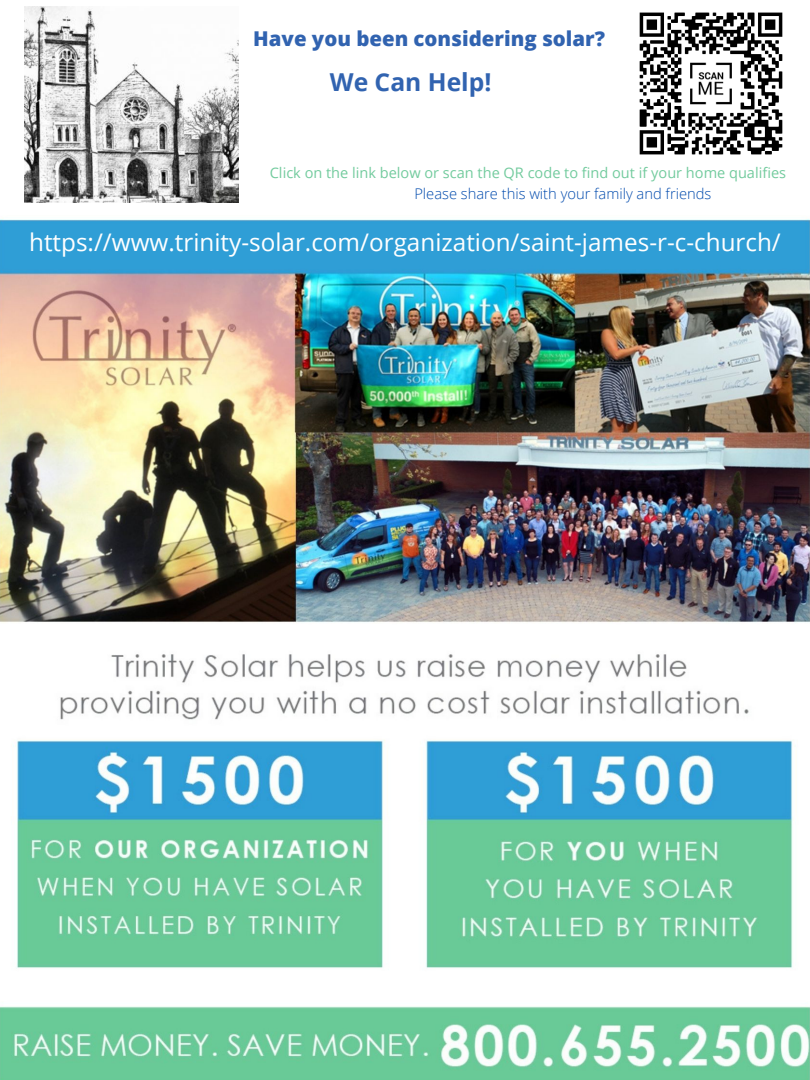
<style>
.page{position:relative;width:810px;height:1080px;background:#fff}
.page>*{position:absolute;margin:0;border:0;box-sizing:border-box;transform-origin:0 0}
.t1{font:700 24.69px "Open Sans";color:#3163b0}
.t2{font:24.25px "Open Sans";color:#fff}
.t3{font:800 20.44px "Open Sans";color:#3163b0}
.t4{font:300 14.69px "Open Sans";color:#004aad}
.t5{font:14.56px "Open Sans";color:#73cb9e}
</style>
<div class="page">
<img style="left:0;top:6px;width:810px;height:1074px">
<img style="left:24px;top:7px;width:214px;height:196px">
<img style="left:625px;top:6px;width:172px;height:164px">
<p class="t3" style="left:253px;top:24px;width:353px">Have you been considering solar?</p>
<p class="t1" style="left:330px;top:64px;width:163px">We Can Help!</p>
<p class="t5" style="left:270px;top:162px;width:518px">Click on the link below or scan the QR code to find out if your home qualifies</p>
<p class="t4" style="left:414px;top:184px;width:299px">Please share this with your family and friends</p>
<p class="t2" style="left:29px;top:225px;width:753px">https://www.trinity-solar.com/organization/saint-james-r-c-church/</p>
</div>
